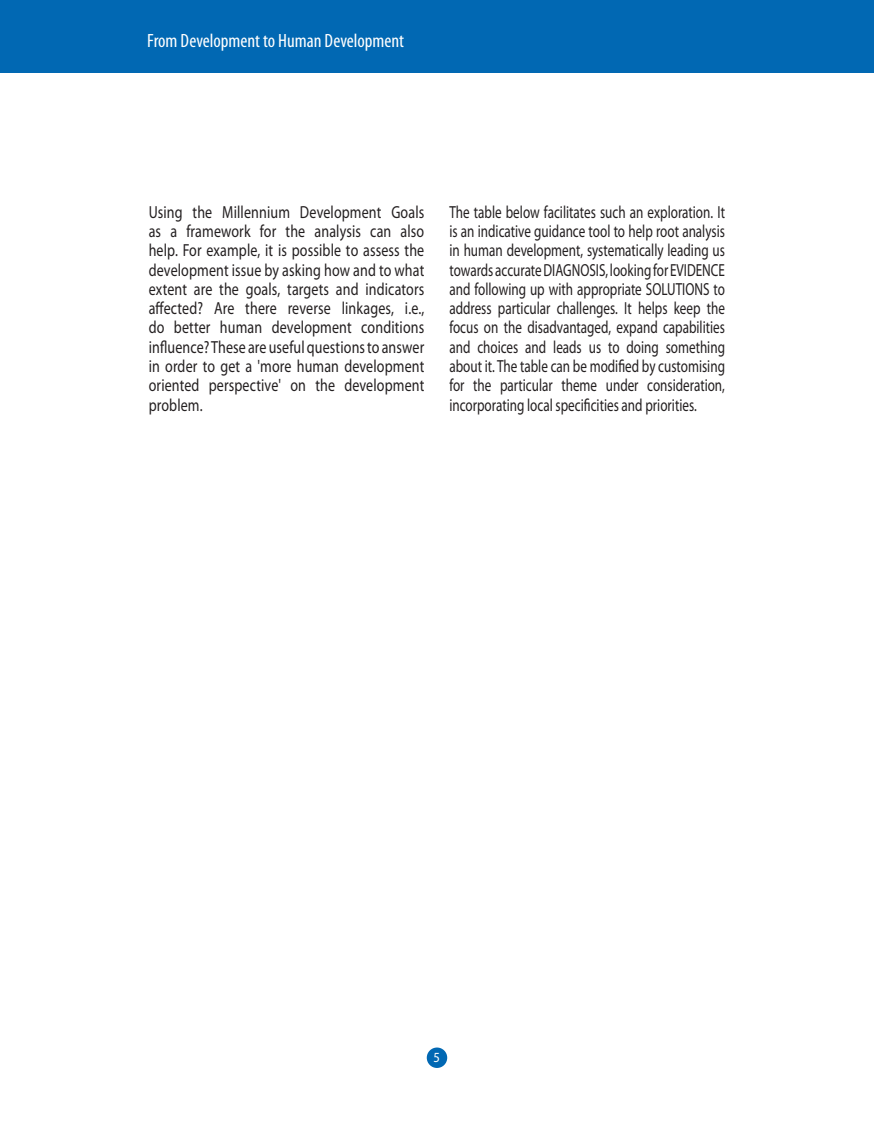
<style>
.page{position:relative;width:874px;height:1122px;background:#fff}
.page>*{position:absolute;margin:0;border:0;box-sizing:border-box;transform-origin:0 0}
.t1{font:condensed 19.25px "Myriad Pro";color:#fff}
.t2{font:17.5px/19.2px "Myriad Pro";color:#231f20;text-align:justify;scale:.75 1}
.t3{font:17.5px/19.2px "Myriad Pro";color:#231f20;text-align:justify;scale:.8 1}
.t4{font:14px "Myriad Pro";color:#fff;scale:.9 1}
</style>
<div class="page">
<div style="left:426px;top:1047px;width:21px;height:20px;background:#0168b3;border-radius:50%"></div>
<div style="left:0;top:0;width:873px;height:73px;background:#0168b3"></div>
<p class="t1" style="left:147px;top:30px;width:258px">From Development to Human Development</p>
<p class="t3" style="left:149px;top:203px;width:346px">Using the Millennium Development Goals as a framework for the analysis can also help. For example, it is possible to assess the development issue by asking how and to what extent are the goals, targets and indicators affected? Are there reverse linkages, i.e., do better human development conditions influence? These are useful questions to answer in order to get a 'more human development oriented perspective' on the development problem.</p>
<p class="t2" style="left:449px;top:203px;width:369px">The table below facilitates such an exploration. It is an indicative guidance tool to help root analysis in human development, systematically leading us towards accurate DIAGNOSIS, looking for EVIDENCE and following up with appropriate SOLUTIONS to address particular challenges. It helps keep the focus on the disadvantaged, expand capabilities and choices and leads us to doing something about it. The table can be modified by customising for the particular theme under consideration, incorporating local specificities and priorities.</p>
<p class="t4" style="left:433px;top:1048px;width:9px">5</p>
</div>
